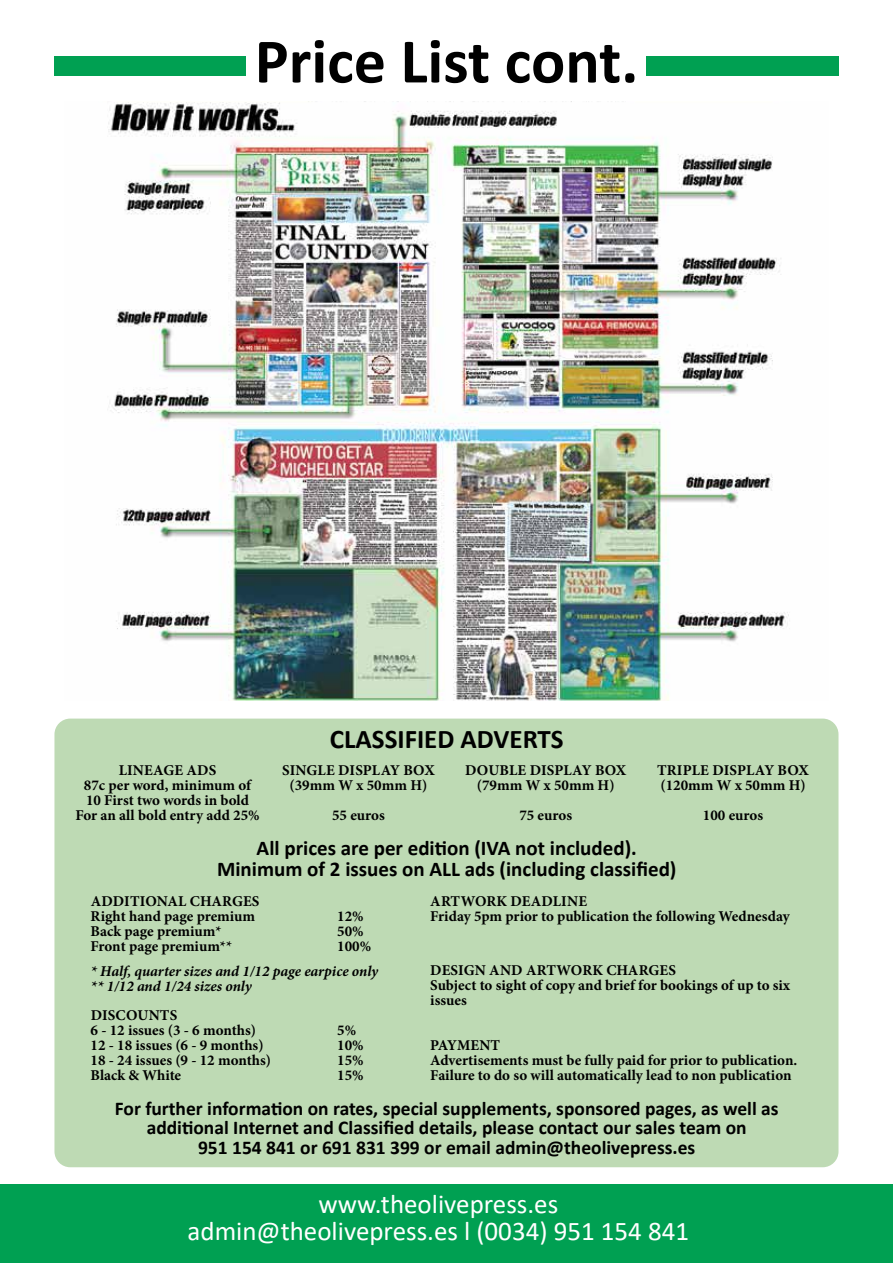
<style>
.page{position:relative;width:893px;height:1263px;background:#fff}
.page>*{position:absolute;margin:0;border:0;box-sizing:border-box;transform-origin:0 0}
.t1{font:700 63.9px "Calibri";color:#000}
.t2{font:27px/27px "Calibri";color:#fff;text-align:center}
.t3{font:700 27px "Calibri";color:#000}
.t4{font:700 21px/21px "Calibri";color:#000;text-align:center}
.t5{font:700 19.5px/19.5px "Calibri";color:#000;text-align:center}
.t6{font:700 15px/15px "Minion Pro";color:#000}
.t7{font:italic 700 15px/15px "Minion Pro";letter-spacing:-.005em;color:#000}
</style>
<div class="page">
<div style="left:0;top:1184px;width:893px;height:79px;background:#00a052"></div>
<img style="left:108px;top:101px;width:681px;height:599px">
<div style="left:54px;top:56px;width:785px;height:20px;background:#00a052"></div>
<div style="left:247px;top:34px;width:399px;height:48px;background:#fff"></div>
<div style="left:54px;top:718px;width:784px;height:449px;background:#bedab4;border-radius:16px"></div>
<h1 class="t1" style="left:255px;top:16px;width:385px">Price List cont.</h1>
<h2 class="t3" style="left:330px;top:720px;width:235px">CLASSIFIED ADVERTS</h2>
<p class="t6" style="left:75px;top:762px;width:186px;text-align:center">LINEAGE ADS<br>87c per word, minimum of<br>10 First two words in bold<br>For an all bold entry add 25%</p>
<p class="t6" style="left:282px;top:762px;width:154px;text-align:center">SINGLE DISPLAY BOX (39mm W x 50mm H)</p>
<p class="t6" style="left:332px;top:807px;width:54px">55 euros</p>
<p class="t6" style="left:465px;top:762px;width:163px;text-align:center">DOUBLE DISPLAY BOX (79mm W x 50mm H)</p>
<p class="t6" style="left:519px;top:807px;width:54px">75 euros</p>
<p class="t6" style="left:657px;top:762px;width:153px">TRIPLE DISPLAY BOX (120mm W x 50mm H)</p>
<p class="t6" style="left:703px;top:807px;width:62px">100 euros</p>
<h3 class="t4" style="left:217px;top:837px;width:461px">All prices are per edition (IVA not included).<br>Minimum of 2 issues on ALL ads (including classified)</h3>
<p class="t6" style="left:91px;top:894px;width:170px">ADDITIONAL CHARGES<br>Right hand page premium<br>Back page premium*<br>Front page premium**</p>
<p class="t6" style="left:430px;top:894px;width:361px">ARTWORK DEADLINE<br>Friday 5pm prior to publication the following Wednesday</p>
<p class="t6" style="left:430px;top:962px;width:361px">DESIGN AND ARTWORK CHARGES<br>Subject to sight of copy and brief for bookings of up to six issues</p>
<p class="t6" style="left:430px;top:1038px;width:369px">PAYMENT<br>Advertisements must be fully paid for prior to publication.<br>Failure to do so will automatically lead to non publication</p>
<p class="t6" style="left:337px;top:909px;width:35px">12%<br>50%<br>100%</p>
<p class="t7" style="left:91px;top:964px;width:289px">* Half, quarter sizes and 1/12 page earpice only ** 1/12 and 1/24 sizes only</p>
<p class="t6" style="left:91px;top:1008px;width:182px">DISCOUNTS<br>6 - 12 issues (3 - 6 months)<br>12 - 18 issues (6 - 9 months)<br>18 - 24 issues (9 - 12 months)<br>Black &amp; White</p>
<p class="t6" style="left:337px;top:1023px;width:28px">5%<br>10%<br>15%<br>15%</p>
<h3 class="t5" style="left:115px;top:1098px;width:665px">For further information on rates, special supplements, sponsored pages, as well as additional Internet and Classified details, please contact our sales team on<br>951 154 841 or 691 831 399 or email admin@theolivepress.es</h3>
<h2 class="t2" style="left:188px;top:1190px;width:503px">www.theolivepress.es admin@theolivepress.es l (0034) 951 154 841</h2>
</div>
